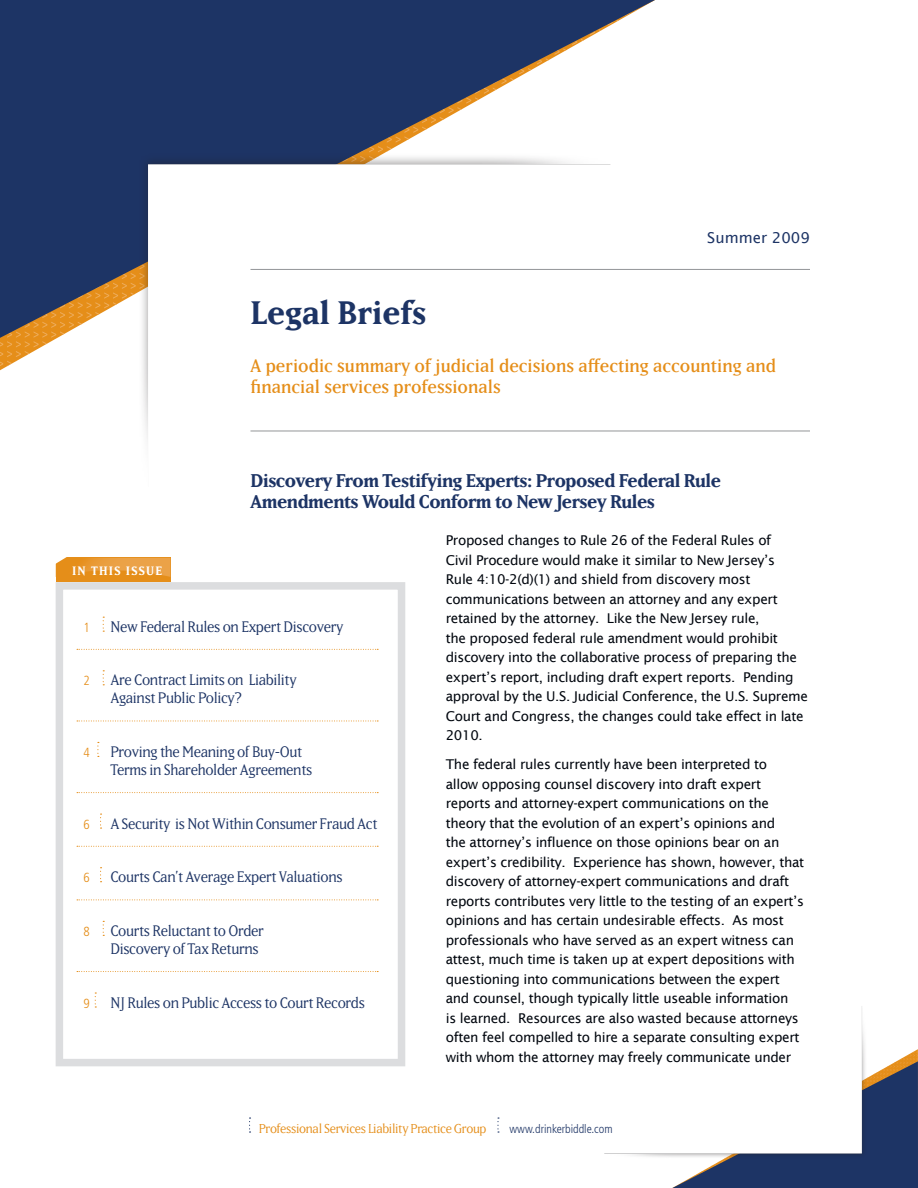
<style>
.page{position:relative;width:918px;height:1188px;background:#fff}
.page>*{position:absolute;margin:0;border:0;box-sizing:border-box;transform-origin:0 0}
.Page_1_Title{font:32.25px "Matrix II Bold";color:#1d3465}
.Sub_Head_1_No_Line{font:18.3px/21px "Matrix II Bold";letter-spacing:-.025em;color:#1d3465}
.Page_1_By_Line{font:18px/21px "Matrix II Reg";color:#e58e19}
.Sub_Head_1{font:15px/18px "Matrix";letter-spacing:-.025em;color:#1d3465}
.Sub_Head_1_No_Line-2{font:15px "Matrix";letter-spacing:-.025em;color:#1d3465}
.Page_1_Date{font:15px "Lucida Sans";color:#1d3465}
.Body{font:13.5px/19.5px "Lucida Sans";letter-spacing:-.025em;color:#01060e}
.Sub_Head_1-2{font:300 condensed 13.2px "Frutiger";color:#e58e19}
.Sub_Head_1_No_Line-3{font:300 condensed 13.2px "Frutiger";color:#e58e19}
.Body-2{font:12.75px "Matrix II Book";letter-spacing:-.025em;color:#e58e19}
.Body-3{font:300 condensed 12px "Frutiger";color:#1d3465}
.t1{font:700 12px "Matrix";letter-spacing:.1em;color:#fff}
</style>
<div class="page">
<svg style="left:0;top:0;width:655px;height:338px;fill:#1d3465"></svg>
<img style="left:139px;top:154px;width:488px;height:286px">
<svg style="left:672px;top:1049px;width:246px;height:139px;background:#415073"></svg>
<img style="left:604px;top:1006px;width:262px;height:153px">
<svg style="left:249px;top:1118px;width:2px;height:15px"></svg>
<svg style="left:497px;top:1118px;width:2px;height:15px"></svg>
<hr style="left:250px;top:269px;width:560px;height:1px;background:#939598">
<hr style="left:250px;top:431px;width:560px;height:1px;background:#939598">
<svg style="left:77px;top:649px;width:301px;height:1px"></svg>
<svg style="left:77px;top:721px;width:301px;height:1px"></svg>
<svg style="left:77px;top:792px;width:301px;height:1px"></svg>
<svg style="left:77px;top:846px;width:301px;height:1px"></svg>
<svg style="left:77px;top:900px;width:301px;height:1px"></svg>
<svg style="left:77px;top:971px;width:301px;height:1px"></svg>
<svg style="left:97px;top:742px;width:2px;height:15px"></svg>
<svg style="left:100px;top:814px;width:2px;height:15px"></svg>
<svg style="left:100px;top:867px;width:2px;height:15px"></svg>
<div style="left:56px;top:582px;width:349px;height:484px;border:8px solid #dcdddf"></div>
<svg style="left:55px;top:557px;width:115px;height:26px;background:#e79a36"></svg>
<p class="Page_1_Date" style="left:707px;top:229px;width:104px">Summer 2009</p>
<p class="Page_1_Title" style="left:250px;top:293px;width:177px">Legal Briefs</p>
<p class="Page_1_By_Line" style="left:250px;top:355px;width:527px">A periodic summary of judicial decisions affecting accounting and financial services professionals</p>
<p class="Sub_Head_1_No_Line" style="left:250px;top:469px;width:472px">Discovery From Testifying Experts: Proposed Federal Rule<br>Amendments Would Conform to New Jersey Rules</p>
<p class="Body" style="left:446px;top:531px;width:364px">Proposed changes to Rule 26 of the Federal Rules of<br>Civil Procedure would make it similar to New Jersey’s<br>Rule 4:10-2(d)(1) and shield from discovery most communications between an attorney and any expert retained by the attorney. Like the New Jersey rule,<br>the proposed federal rule amendment would prohibit discovery into the collaborative process of preparing the expert’s report, including draft expert reports. Pending approval by the U.S. Judicial Conference, the U.S. Supreme Court and Congress, the changes could take effect in late 2010.</p>
<p class="Body" style="left:446px;top:754px;width:360px">The federal rules currently have been interpreted to<br>allow opposing counsel discovery into draft expert reports and attorney-expert communications on the theory that the evolution of an expert’s opinions and<br>the attorney’s influence on those opinions bear on an expert’s credibility. Experience has shown, however, that discovery of attorney-expert communications and draft reports contributes very little to the testing of an expert’s opinions and has certain undesirable effects. As most professionals who have served as an expert witness can attest, much time is taken up at expert depositions with questioning into communications between the expert and counsel, though typically little useable information<br>is learned. Resources are also wasted because attorneys often feel compelled to hire a separate consulting expert with whom the attorney may freely communicate under</p>
<p class="t1" style="left:72px;top:563px;width:91px">IN THIS ISSUE</p>
<p class="Sub_Head_1_No_Line-3" style="left:83px;top:620px;width:8px">1</p>
<p class="Sub_Head_1_No_Line-2" style="left:110px;top:618px;width:235px">New Federal Rules on Expert Discovery</p>
<p class="Sub_Head_1-2" style="left:83px;top:673px;width:8px">2</p>
<p class="Sub_Head_1" style="left:110px;top:671px;width:188px">Are Contract Limits on Liability<br>Against Public Policy?</p>
<p class="Sub_Head_1-2" style="left:83px;top:745px;width:8px">4</p>
<p class="Sub_Head_1" style="left:110px;top:743px;width:204px">Proving the Meaning of Buy-Out<br>Terms in Shareholder Agreements</p>
<p class="Sub_Head_1-2" style="left:83px;top:817px;width:8px">6</p>
<p class="Sub_Head_1" style="left:110px;top:814px;width:269px">A Security is Not Within Consumer Fraud Act</p>
<p class="Sub_Head_1-2" style="left:83px;top:870px;width:8px">6</p>
<p class="Sub_Head_1" style="left:110px;top:868px;width:234px">Courts Can’t Average Expert Valuations</p>
<p class="Sub_Head_1-2" style="left:83px;top:924px;width:8px">8</p>
<p class="Sub_Head_1" style="left:110px;top:922px;width:155px">Courts Reluctant to Order<br>Discovery of Tax Returns</p>
<p class="Sub_Head_1-2" style="left:83px;top:996px;width:8px">9</p>
<p class="Sub_Head_1" style="left:110px;top:993px;width:256px">NJ Rules on Public Access to Court Records</p>
<p class="Body-2" style="left:259px;top:1121px;width:229px">Professional Services Liability Practice Group</p>
<p class="Body-3" style="left:510px;top:1122px;width:105px">www.drinkerbiddle.com</p>
</div>
